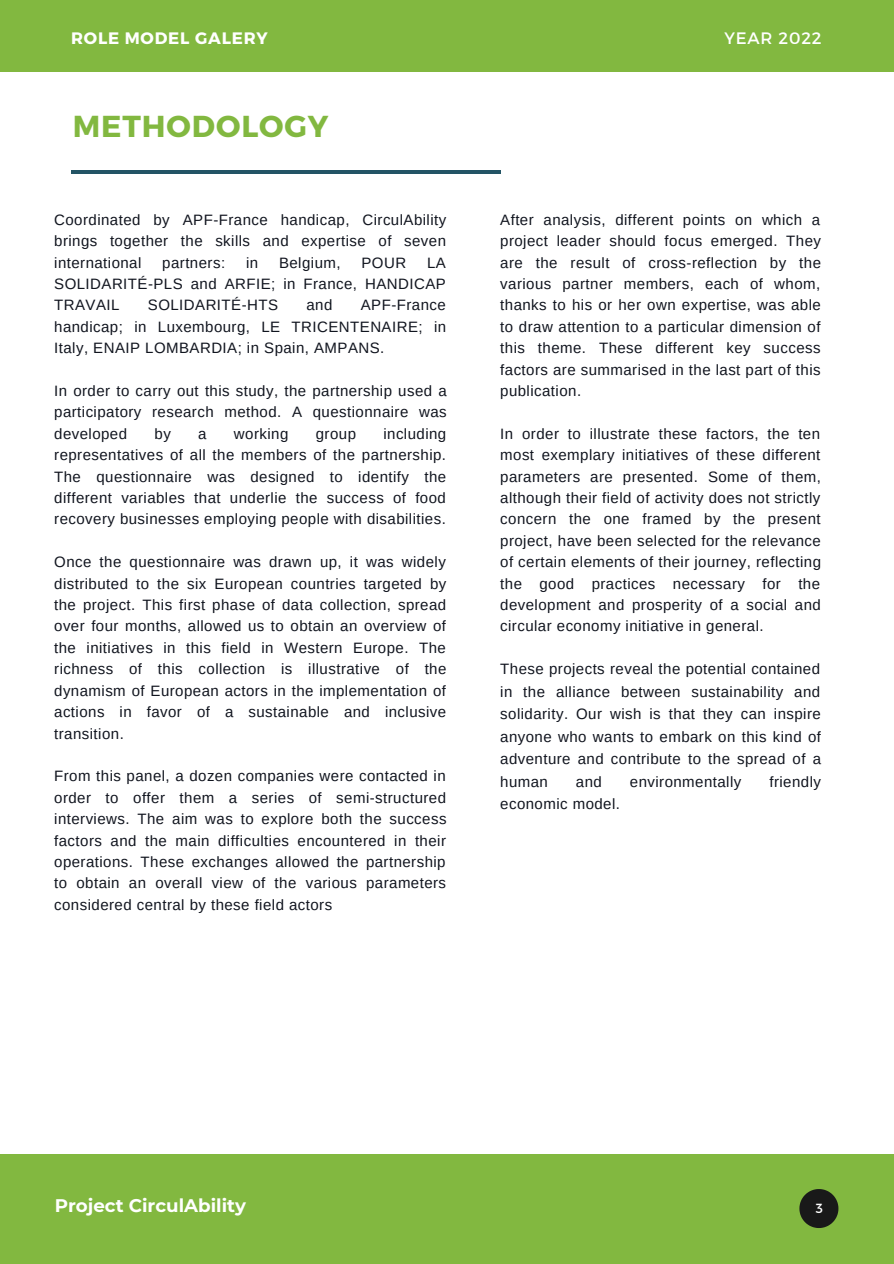
<style>
.page{position:relative;width:894px;height:1264px;background:#fff}
.page>*{position:absolute;margin:0;border:0;box-sizing:border-box;transform-origin:0 0}
.t1{font:700 30.3px "Montserrat";letter-spacing:.03em;color:#82b840}
.t2{font:700 18.15px "Montserrat";color:#fff}
.t3{font:700 16.5px "Montserrat";letter-spacing:.05em;color:#fff}
.t4{font:16.5px "Montserrat";letter-spacing:.05em;color:#fff}
.t5{font:15px/21.5px "Arimo";letter-spacing:.03em;color:#11151f;text-align:justify}
.t6{font:13.2px "Montserrat";color:#fff}
</style>
<div class="page">
<hr style="left:71px;top:170px;width:429px;height:4px;background:#235465">
<div style="left:0;top:0;width:893px;height:71px;background:#82b840"></div>
<div style="left:0;top:1154px;width:893px;height:109px;background:#82b840"></div>
<svg style="left:799px;top:1189px;width:39px;height:38px"></svg>
<p class="t3" style="left:71px;top:27px;width:198px">ROLE MODEL GALERY</p>
<p class="t4" style="left:724px;top:27px;width:99px">YEAR 2022</p>
<h1 class="t1" style="left:73px;top:106px;width:257px">METHODOLOGY</h1>
<p class="t5" style="left:54px;top:209px;width:393px">Coordinated by APF-France handicap, CirculAbility brings together the skills and expertise of seven international</p>
<p class="t5" style="left:162px;top:252px;width:64px">partners:</p>
<p class="t5" style="left:246px;top:252px;width:14px">in</p>
<p class="t5" style="left:279px;top:252px;width:63px">Belgium,</p>
<p class="t5" style="left:361px;top:252px;width:46px">POUR</p>
<p class="t5" style="left:54px;top:252px;width:393px;text-indent:373px">LA SOLIDARITÉ-PLS and ARFIE; in France, HANDICAP TRAVAIL</p>
<p class="t5" style="left:148px;top:294px;width:132px">SOLIDARITÉ-HTS</p>
<p class="t5" style="left:306px;top:294px;width:27px">and</p>
<p class="t5" style="left:54px;top:294px;width:393px;text-indent:306px">APF-France handicap; in Luxembourg, LE TRICENTENAIRE; in Italy, ENAIP LOMBARDIA; in Spain, AMPANS.</p>
<p class="t5" style="left:54px;top:380px;width:394px">In order to carry out this study, the partnership used a participatory research method. A questionnaire was developed</p>
<p class="t5" style="left:54px;top:423px;width:393px;text-indent:329px">including representatives of all the members of the partnership.<br>The questionnaire was designed to identify the different variables that underlie the success of food recovery businesses employing people with disabilities.</p>
<p class="t5" style="left:54px;top:551px;width:393px">Once the questionnaire was drawn up, it was widely distributed to the six European countries targeted by the project. This first phase of data collection, spread over four months, allowed us to obtain an overview of the initiatives in this field in Western Europe. The richness of this collection is illustrative of the dynamism of European actors in the implementation of actions in favor of a sustainable and inclusive transition.</p>
<p class="t5" style="left:54px;top:765px;width:394px">From this panel, a dozen companies were contacted in order to offer them a series of semi-structured interviews. The aim was to explore both the success factors and the main difficulties encountered in their operations. These exchanges allowed the partnership to obtain an overall view of the various parameters considered central by these field actors</p>
<p class="t5" style="left:154px;top:423px;width:18px">by</p>
<p class="t5" style="left:198px;top:423px;width:10px">a</p>
<p class="t5" style="left:234px;top:423px;width:56px">working</p>
<p class="t5" style="left:316px;top:423px;width:42px">group</p>
<p class="t5" style="left:500px;top:209px;width:322px">After analysis, different points on which a project leader should focus emerged. They are the result of cross-reflection by the various partner members, each of whom, thanks to his or her own expertise, was able to draw attention to a particular dimension of this theme. These different key success factors are summarised in the last part of this publication.</p>
<p class="t5" style="left:500px;top:423px;width:322px">In order to illustrate these factors, the ten most exemplary initiatives of these different parameters are presented. Some of them, although their field of activity does not strictly concern the one framed by the present project, have been selected for the relevance of certain elements of their journey, reflecting the good practices necessary for the development and prosperity of a social and circular economy initiative in general.</p>
<p class="t5" style="left:500px;top:658px;width:322px;line-height:22.5px">These projects reveal the potential contained in the alliance between sustainability and solidarity. Our wish is that they can inspire anyone who wants to embark on this kind of adventure and contribute to the spread of a human</p>
<p class="t5" style="left:575px;top:771px;width:27px">and</p>
<p class="t5" style="left:629px;top:771px;width:113px">environmentally</p>
<p class="t5" style="left:769px;top:771px;width:53px">friendly</p>
<p class="t5" style="left:500px;top:793px;width:121px">economic model.</p>
<p class="t2" style="left:55px;top:1194px;width:193px">Project CirculAbility</p>
<p class="t6" style="left:815px;top:1199px;width:9px">3</p>
</div>
